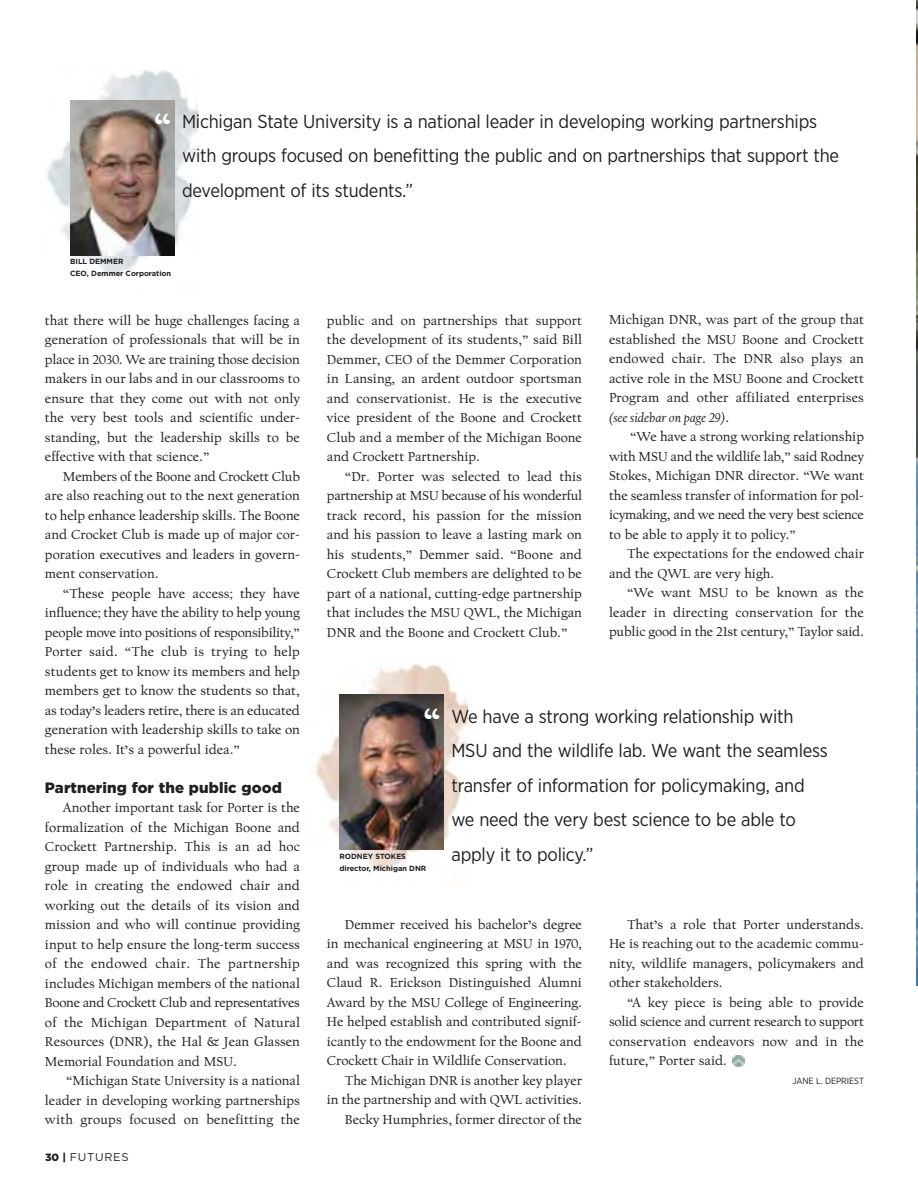
<style>
.page{position:relative;width:918px;height:1188px;background:#fff}
.page>*{position:absolute;margin:0;border:0;box-sizing:border-box;transform-origin:0 0}
.t1{font:18.75px/34.5px "Gotham Narrow";letter-spacing:-.01em;color:#211f1f}
.t2{font:900 15px "Gotham";letter-spacing:.005em;color:#211f1f}
.t3{font:13.5px/19.5px "Californian FB Text";color:#211f1f;text-align:justify}
.t4{font:11.25px "Gotham";letter-spacing:.065em;color:#211f1f}
.t5{font:9px "Gotham Narrow";color:#211f1f}
.t6{font:700 7.5px/12px "Gotham";color:#211f1f}
.s1{font-family:"Californian FB Text";font-weight:900;font-size:31.5px;color:#fff}
.s2{font-weight:900;font-size:10.5px}
.s3{font-style:italic}
</style>
<div class="page">
<svg style="left:733px;top:1055px;width:12px;height:12px"></svg>
<img style="left:47px;top:70px;width:151px;height:207px">
<img style="left:70px;top:100px;width:105px;height:155px">
<img style="left:917px;top:0;width:1px;height:985px">
<img style="left:315px;top:663px;width:152px;height:209px">
<img style="left:340px;top:695px;width:104px;height:155px">
<h1 class="t1" style="left:182px;top:105px;width:659px;text-indent:-27px"><span class="s1">“</span> Michigan State University is a national leader in developing working partnerships with groups focused on benefitting the public and on partnerships that support the development of its students.”</h1>
<p class="t6" style="left:70px;top:256px;width:103px">BILL DEMMER<br>CEO, Demmer Corporation</p>
<p class="t3" style="left:45px;top:311px;width:257px">that there will be huge challenges facing a generation of professionals that will be in place in 2030. We are training those decision makers in our labs and in our classrooms to ensure that they come out with not only the very best tools and scientific under&shy;standing, but the leadership skills to be effective with that science.”</p>
<p class="t3" style="left:45px;top:467px;width:257px;text-indent:18px">Members of the Boone and Crockett Club are also reaching out to the next generation to help enhance leadership skills. The Boone and Crocket Club is made up of major cor&shy;poration executives and leaders in govern&shy;ment conservation.</p>
<p class="t3" style="left:45px;top:584px;width:257px;text-indent:18px">“These people have access; they have influence; they have the ability to help young people move into positions of responsibility,” Porter said. “The club is trying to help students get to know its members and help members get to know the students so that, as today’s leaders retire, there is an educated generation with leadership skills to take on these roles. It’s a powerful idea.”</p>
<p class="t2" style="left:45px;top:782px;width:238px">Partnering for the public good</p>
<p class="t3" style="left:45px;top:799px;width:257px;text-indent:18px">Another important task for Porter is the formalization of the Michigan Boone and Crockett Partnership. This is an ad hoc group made up of individuals who had a role in creating the endowed chair and working out the details of its vision and mission and who will continue providing input to help ensure the long-term success of the endowed chair. The partnership includes Michigan members of the national Boone and Crockett Club and representatives of the Michigan Department of Natural Resources (DNR), the Hal &amp; Jean Glassen Memorial Foundation and MSU.</p>
<p class="t3" style="left:45px;top:1072px;width:257px;text-indent:21px">“Michigan State University is a national leader in developing working partnerships with groups focused on benefitting the</p>
<p class="t4" style="left:45px;top:1153px;width:85px"><span class="s2">30 |</span> FUTURES</p>
<p class="t3" style="left:327px;top:311px;width:257px">public and on partnerships that support the development of its students,” said Bill Demmer, CEO of the Demmer Corporation in Lansing, an ardent outdoor sportsman and conservationist. He is the executive vice president of the Boone and Crockett Club and a member of the Michigan Boone and Crockett Partnership.</p>
<p class="t3" style="left:327px;top:467px;width:257px;text-indent:18px">“Dr. Porter was selected to lead this partnership at MSU because of his wonderful track record, his passion for the mission and his passion to leave a lasting mark on his students,” Demmer said. “Boone and Crockett Club members are delighted to be part of a national, cutting-edge partnership that includes the MSU QWL, the Michigan DNR and the Boone and Crockett Club.”</p>
<p class="t3" style="left:609px;top:311px;width:257px">Michigan DNR, was part of the group that established the MSU Boone and Crockett endowed chair. The DNR also plays an active role in the MSU Boone and Crockett Program and other affiliated enterprises <span class="s3">(see sidebar on page 29)</span>.</p>
<p class="t3" style="left:609px;top:428px;width:257px;text-indent:21px">“We have a strong working relationship with MSU and the wildlife lab,” said Rodney Stokes, Michigan DNR director. “We want the seamless transfer of information for pol&shy;icymaking, and we need the very best science to be able to apply it to policy.”</p>
<p class="t3" style="left:609px;top:545px;width:257px;text-indent:18px">The expectations for the endowed chair and the QWL are very high.</p>
<p class="t3" style="left:609px;top:584px;width:257px;text-indent:18px">“We want MSU to be known as the leader in directing conservation for the public good in the 21st century,” Taylor said.</p>
<h1 class="t1" style="left:451px;top:700px;width:378px;text-indent:-27px"><span class="s1">“</span> We have a strong working relationship with MSU and the wildlife lab. We want the seamless transfer of information for policymaking, and we need the very best science to be able to apply it to policy.”</h1>
<p class="t6" style="left:340px;top:851px;width:88px">RODNEY STOKES director, Michigan DNR</p>
<p class="t3" style="left:327px;top:916px;width:257px;text-indent:18px">Demmer received his bachelor’s degree in mechanical engineering at MSU in 1970, and was recognized this spring with the Claud R. Erickson Distinguished Alumni Award by the MSU College of Engineering.<br>He helped establish and contributed signif&shy;icantly to the endowment for the Boone and Crockett Chair in Wildlife Conservation.</p>
<p class="t3" style="left:327px;top:1072px;width:257px;text-align:right">The Michigan DNR is another key player<br>in the partnership and with QWL activities.<br>Becky Humphries, former director of the</p>
<p class="t3" style="left:609px;top:916px;width:257px;text-indent:18px">That’s a role that Porter understands.<br>He is reaching out to the academic commu&shy;nity, wildlife managers, policymakers and other stakeholders.</p>
<p class="t3" style="left:609px;top:994px;width:257px;text-indent:18px">“A key piece is being able to provide solid science and current research to support conservation endeavors now and in the future,” Porter said.</p>
<p class="t5" style="left:792px;top:1077px;width:73px">JANE L. DEPRIEST</p>
</div>
